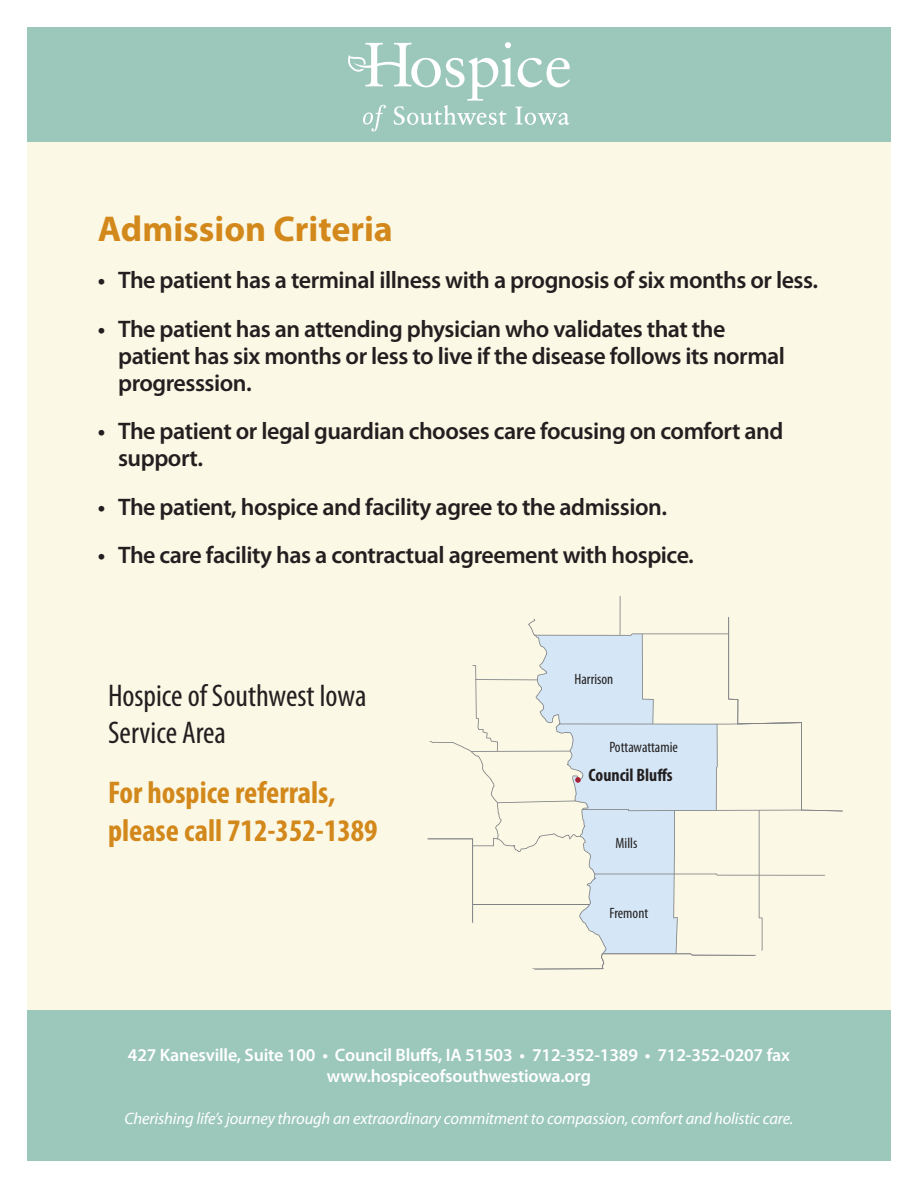
<style>
.page{position:relative;width:918px;height:1188px;background:#fff}
.page>*{position:absolute;margin:0;border:0;box-sizing:border-box;transform-origin:0 0}
.t1{font:700 36px "Myriad Pro";color:#d3881b}
.t2{font:700 condensed 31.5px "Myriad Pro";color:#d3881b}
.t3{font:condensed 31.5px "Myriad Pro";color:#231f20}
.t4{font:600 24px/27px "Myriad Pro";letter-spacing:-.02em;color:#231f20}
.t5{font:600 18px "Myriad Pro";letter-spacing:-.01em;color:#fff}
.t6{font:700 condensed 18px "Myriad Pro";color:#231f20}
.t7{font:italic 16.5px "Myriad Pro";letter-spacing:-.01em;color:#fff}
.t8{font:condensed 15px "Myriad Pro";color:#231f20}
</style>
<div class="page">
<div style="left:27px;top:27px;width:864px;height:1134px;background:#9cc8bb"></div>
<div style="left:27px;top:143px;width:864px;height:867px;background:#fbf8e5"></div>
<svg style="left:348px;top:42px;width:222px;height:90px"></svg>
<svg style="left:427px;top:596px;width:416px;height:374px"></svg>
<hr style="left:471px;top:751px;width:99px;height:1px;background:#808285">
<p class="t1" style="left:98px;top:205px;width:297px">Admission Criteria</p>
<p class="t4" style="left:98px;top:266px;width:722px">• The patient has a terminal illness with a prognosis of six months or less.</p>
<p class="t4" style="left:118px;top:314px;width:669px;text-indent:-20px">• The patient has an attending physician who validates that the patient has six months or less to live if the disease follows its normal progresssion.</p>
<p class="t4" style="left:118px;top:417px;width:667px;text-indent:-20px">• The patient or legal guardian chooses care focusing on comfort and support.</p>
<p class="t4" style="left:98px;top:493px;width:571px">• The patient, hospice and facility agree to the admission.</p>
<p class="t4" style="left:98px;top:541px;width:598px">• The care facility has a contractual agreement with hospice.</p>
<p class="t3" style="left:108px;top:676px;width:260px">Hospice of Southwest Iowa</p>
<p class="t3" style="left:108px;top:714px;width:119px">Service Area</p>
<p class="t2" style="left:108px;top:773px;width:229px">For hospice referrals,</p>
<p class="t2" style="left:108px;top:810px;width:271px">please call 712-352-1389</p>
<p class="t8" style="left:575px;top:670px;width:40px">Harrison</p>
<p class="t8" style="left:609px;top:738px;width:70px">Pottawattamie</p>
<p class="t6" style="left:589px;top:764px;width:86px">Council Bluffs</p>
<p class="t8" style="left:616px;top:834px;width:23px">Mills</p>
<p class="t8" style="left:609px;top:904px;width:40px">Fremont</p>
<p class="t5" style="left:128px;top:1043px;width:664px">427 Kanesville, Suite 100 • Council Bluffs, IA 51503 • 712-352-1389 • 712-352-0207 fax</p>
<p class="t5" style="left:327px;top:1065px;width:266px">www.hospiceofsouthwestiowa.org</p>
<p class="t7" style="left:125px;top:1108px;width:670px">Cherishing life’s journey through an extraordinary commitment to compassion, comfort and holistic care.</p>
</div>
